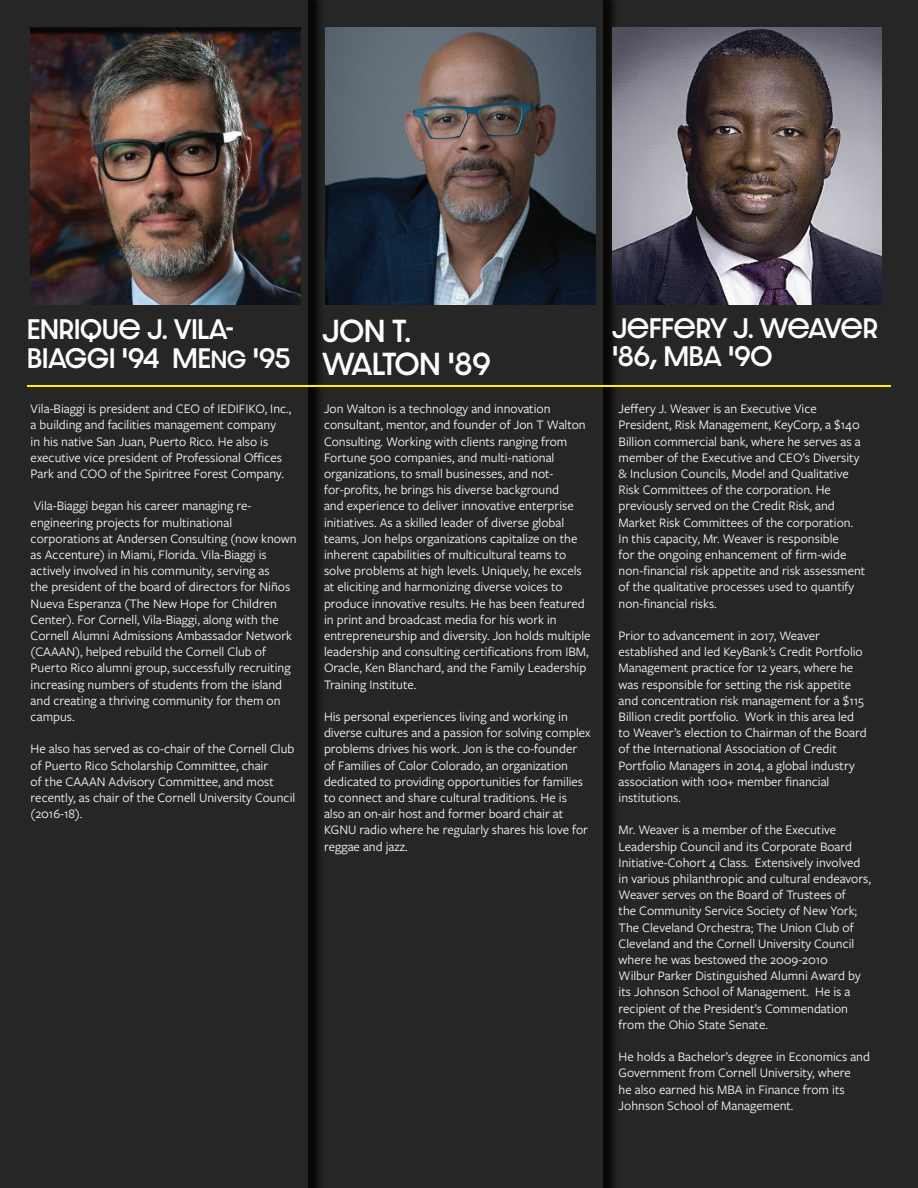
<style>
.page{position:relative;width:918px;height:1188px;background:#252625}
.page>*{position:absolute;margin:0;border:0;box-sizing:border-box;transform-origin:0 0}
.t1{font:500 27px/32.4px "Dazzle Unicase";color:#fff}
.t2{font:500 24px/28.8px "Dazzle Unicase";color:#fff}
.t3{font:13.5px/16.2px "Freight Sans Pro";color:#fff}
.s1{font-size:21px}
</style>
<div class="page">
<img style="left:602px;top:0;width:19px;height:1188px">
<img style="left:307px;top:0;width:19px;height:1188px">
<hr style="left:28px;top:386px;width:863px;height:1px;background:#fff101">
<img style="left:326px;top:27px;width:270px;height:277px">
<img style="left:31px;top:27px;width:270px;height:277px">
<img style="left:612px;top:27px;width:270px;height:277px">
<h2 class="t2" style="left:27px;top:315px;width:265px">ENRIQUE J. VILA-<br>BIAGGI '94 ME<span class="s1">NG</span> '95</h2>
<p class="t3" style="left:31px;top:400px;width:262px">Vila-Biaggi is president and CEO of IEDIFIKO, Inc., a building and facilities management company<br>in his native San Juan, Puerto Rico. He also is executive vice president of Professional Offices Park and COO of the Spiritree Forest Company.</p>
<p class="t3" style="left:31px;top:497px;width:268px">Vila-Biaggi began his career managing re&shy;engineering projects for multinational corporations at Andersen Consulting (now known as Accenture) in Miami, Florida. Vila-Biaggi is actively involved in his community, serving as<br>the president of the board of directors for Niños Nueva Esperanza (The New Hope for Children Center). For Cornell, Vila-Biaggi, along with the Cornell Alumni Admissions Ambassador Network (CAAAN), helped rebuild the Cornell Club of Puerto Rico alumni group, successfully recruiting increasing numbers of students from the island and creating a thriving community for them on campus.</p>
<p class="t3" style="left:31px;top:740px;width:266px">He also has served as co-chair of the Cornell Club of Puerto Rico Scholarship Committee, chair<br>of the CAAAN Advisory Committee, and most recently, as chair of the Cornell University Council (2016-18).</p>
<h1 class="t1" style="left:322px;top:315px;width:170px">JON T.<br>WALTON '89</h1>
<p class="t3" style="left:324px;top:400px;width:268px">Jon Walton is a technology and innovation consultant, mentor, and founder of Jon T Walton Consulting. Working with clients ranging from Fortune 500 companies, and multi-national organizations, to small businesses, and not&shy;for-profits, he brings his diverse background<br>and experience to deliver innovative enterprise initiatives. As a skilled leader of diverse global teams, Jon helps organizations capitalize on the inherent capabilities of multicultural teams to solve problems at high levels. Uniquely, he excels at eliciting and harmonizing diverse voices to produce innovative results. He has been featured in print and broadcast media for his work in entrepreneurship and diversity. Jon holds multiple leadership and consulting certifications from IBM, Oracle, Ken Blanchard, and the Family Leadership Training Institute.</p>
<p class="t3" style="left:324px;top:708px;width:268px">His personal experiences living and working in diverse cultures and a passion for solving complex problems drives his work. Jon is the co-founder of Families of Color Colorado, an organization dedicated to providing opportunities for families to connect and share cultural traditions. He is also an on-air host and former board chair at KGNU radio where he regularly shares his love for reggae and jazz.</p>
<h2 class="t2" style="left:612px;top:313px;width:268px">JEFFERY J. WEAVER '86, MBA '90</h2>
<p class="t3" style="left:619px;top:400px;width:248px">Jeffery J. Weaver is an Executive Vice President, Risk Management, KeyCorp, a $140<br>Billion commercial bank, where he serves as a member of the Executive and CEO’s Diversity &amp; Inclusion Councils, Model and Qualitative Risk Committees of the corporation. He previously served on the Credit Risk, and Market Risk Committees of the corporation.<br>In this capacity, Mr. Weaver is responsible<br>for the ongoing enhancement of firm-wide non-financial risk appetite and risk assessment of the qualitative processes used to quantify non-financial risks.</p>
<p class="t3" style="left:619px;top:627px;width:250px">Prior to advancement in 2017, Weaver established and led KeyBank’s Credit Portfolio Management practice for 12 years, where he was responsible for setting the risk appetite and concentration risk management for a $115<br>Billion credit portfolio. Work in this area led to Weaver’s election to Chairman of the Board of the International Association of Credit Portfolio Managers in 2014, a global industry association with 100+ member financial institutions.</p>
<p class="t3" style="left:619px;top:821px;width:254px">Mr. Weaver is a member of the Executive Leadership Council and its Corporate Board Initiative-Cohort 4 Class. Extensively involved in various philanthropic and cultural endeavors, Weaver serves on the Board of Trustees of<br>the Community Service Society of New York; The Cleveland Orchestra; The Union Club of Cleveland and the Cornell University Council where he was bestowed the 2009-2010<br>Wilbur Parker Distinguished Alumni Award by its Johnson School of Management. He is a recipient of the President’s Commendation from the Ohio State Senate.</p>
<p class="t3" style="left:619px;top:1048px;width:253px">He holds a Bachelor’s degree in Economics and Government from Cornell University, where<br>he also earned his MBA in Finance from its Johnson School of Management.</p>
</div>
